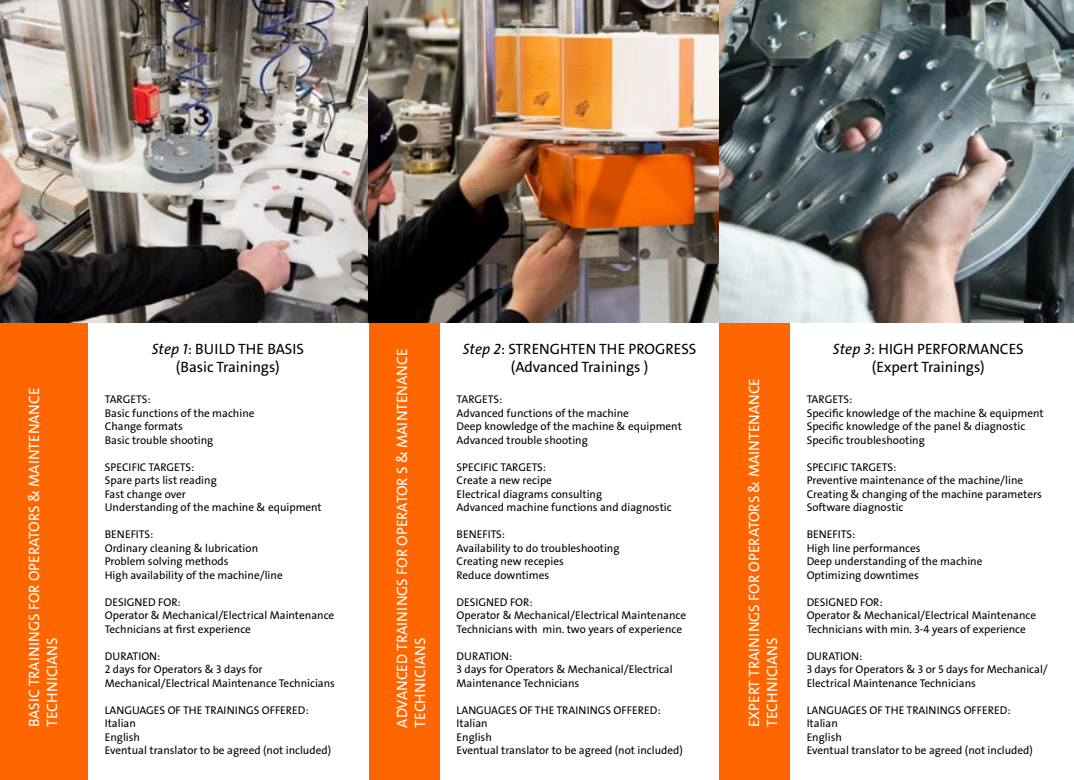
<style>
.page{position:relative;width:1074px;height:780px;background:#fff}
.page>*{position:absolute;margin:0;border:0;box-sizing:border-box;transform-origin:0 0}
.t1{font:15px/18px "The Sans LP5 Plain";color:#fff}
.t2{font:15px/18px "The Sans LP5 Plain";color:#000;text-align:center}
.t3{font:11.25px/13.5px "The Sans LP5 Plain";color:#000}
.s1{font-family:"The Sans LP5 Plain IT"}
</style>
<div class="page">
<div style="left:0;top:322px;width:89px;height:458px;background:#f60"></div>
<div style="left:369px;top:322px;width:70px;height:458px;background:#f60"></div>
<div style="left:719px;top:322px;width:71px;height:458px;background:#f60"></div>
<img style="left:0;top:0;width:1074px;height:322px">
<h1 class="t1" style="left:25px;top:727px;width:341px;rotate:-90deg">BASIC TRAININGS FOR OPERATORS &amp; MAINTENANCE<br>TECHNICIANS</h1>
<h1 class="t2" style="left:152px;top:339px;width:154px"><span class="s1">Step 1</span>: BUILD THE BASIS (Basic Trainings)</h1>
<p class="t3" style="left:105px;top:392px;width:151px">TARGETS:<br>Basic functions of the machine<br>Change formats<br>Basic trouble shooting</p>
<p class="t3" style="left:105px;top:460px;width:218px">SPECIFIC TARGETS:<br>Spare parts list reading<br>Fast change over<br>Understanding of the machine &amp; equipment</p>
<p class="t3" style="left:105px;top:527px;width:179px">BENEFITS:<br>Ordinary cleaning &amp; lubrication<br>Problem solving methods<br>High availability of the machine/line</p>
<p class="t3" style="left:105px;top:595px;width:231px">DESIGNED FOR:<br>Operator &amp; Mechanical/Electrical Maintenance<br>Technicians at first experience</p>
<p class="t3" style="left:105px;top:649px;width:232px">DURATION:<br>2 days for Operators &amp; 3 days for<br>Mechanical/Electrical Maintenance Technicians</p>
<p class="t3" style="left:105px;top:703px;width:228px">LANGUAGES OF THE TRAININGS OFFERED:<br>Italian<br>English<br>Eventual translator to be agreed (not included)</p>
<h1 class="t1" style="left:393px;top:727px;width:380px;rotate:-90deg">ADVANCED TRAININGS FOR OPERATOR S &amp; MAINTENANCE<br>TECHNICIANS</h1>
<h1 class="t2" style="left:463px;top:339px;width:235px"><span class="s1">Step 2</span>: STRENGHTEN THE PROGRESS (Advanced Trainings )</h1>
<p class="t3" style="left:456px;top:392px;width:227px">TARGETS:<br>Advanced functions of the machine<br>Deep knowledge of the machine &amp; equipment<br>Advanced trouble shooting</p>
<p class="t3" style="left:456px;top:460px;width:217px">SPECIFIC TARGETS:<br>Create a new recipe<br>Electrical diagrams consulting<br>Advanced machine functions and diagnostic</p>
<p class="t3" style="left:456px;top:527px;width:164px">BENEFITS:<br>Availability to do troubleshooting<br>Creating new recepies<br>Reduce downtimes</p>
<p class="t3" style="left:456px;top:595px;width:231px">DESIGNED FOR:<br>Operator &amp; Mechanical/Electrical Maintenance<br>Technicians with min. two years of experience</p>
<p class="t3" style="left:456px;top:649px;width:218px">DURATION:<br>3 days for Operators &amp; Mechanical/Electrical<br>Maintenance Technicians</p>
<p class="t3" style="left:456px;top:703px;width:228px">LANGUAGES OF THE TRAININGS OFFERED:<br>Italian<br>English<br>Eventual translator to be agreed (not included)</p>
<h1 class="t1" style="left:745px;top:727px;width:350px;rotate:-90deg">EXPERT TRAININGS FOR OPERATORS &amp; MAINTENANCE<br>TECHNICIANS</h1>
<h1 class="t2" style="left:833px;top:339px;width:192px"><span class="s1">Step 3</span>: HIGH PERFORMANCES (Expert Trainings)</h1>
<p class="t3" style="left:806px;top:392px;width:238px">TARGETS:<br>Specific knowledge of the machine &amp; equipment<br>Specific knowledge of the panel &amp; diagnostic<br>Specific troubleshooting</p>
<p class="t3" style="left:806px;top:460px;width:237px">SPECIFIC TARGETS:<br>Preventive maintenance of the machine/line<br>Creating &amp; changing of the machine parameters<br>Software diagnostic</p>
<p class="t3" style="left:806px;top:527px;width:177px">BENEFITS:<br>High line performances<br>Deep understanding of the machine<br>Optimizing downtimes</p>
<p class="t3" style="left:806px;top:595px;width:231px">DESIGNED FOR:<br>Operator &amp; Mechanical/Electrical Maintenance<br>Technicians with min. 3-4 years of experience</p>
<p class="t3" style="left:806px;top:649px;width:243px">DURATION:<br>3 days for Operators &amp; 3 or 5 days for Mechanical/<br>Electrical Maintenance Technicians</p>
<p class="t3" style="left:806px;top:703px;width:228px">LANGUAGES OF THE TRAININGS OFFERED:<br>Italian<br>English<br>Eventual translator to be agreed (not included)</p>
</div>
